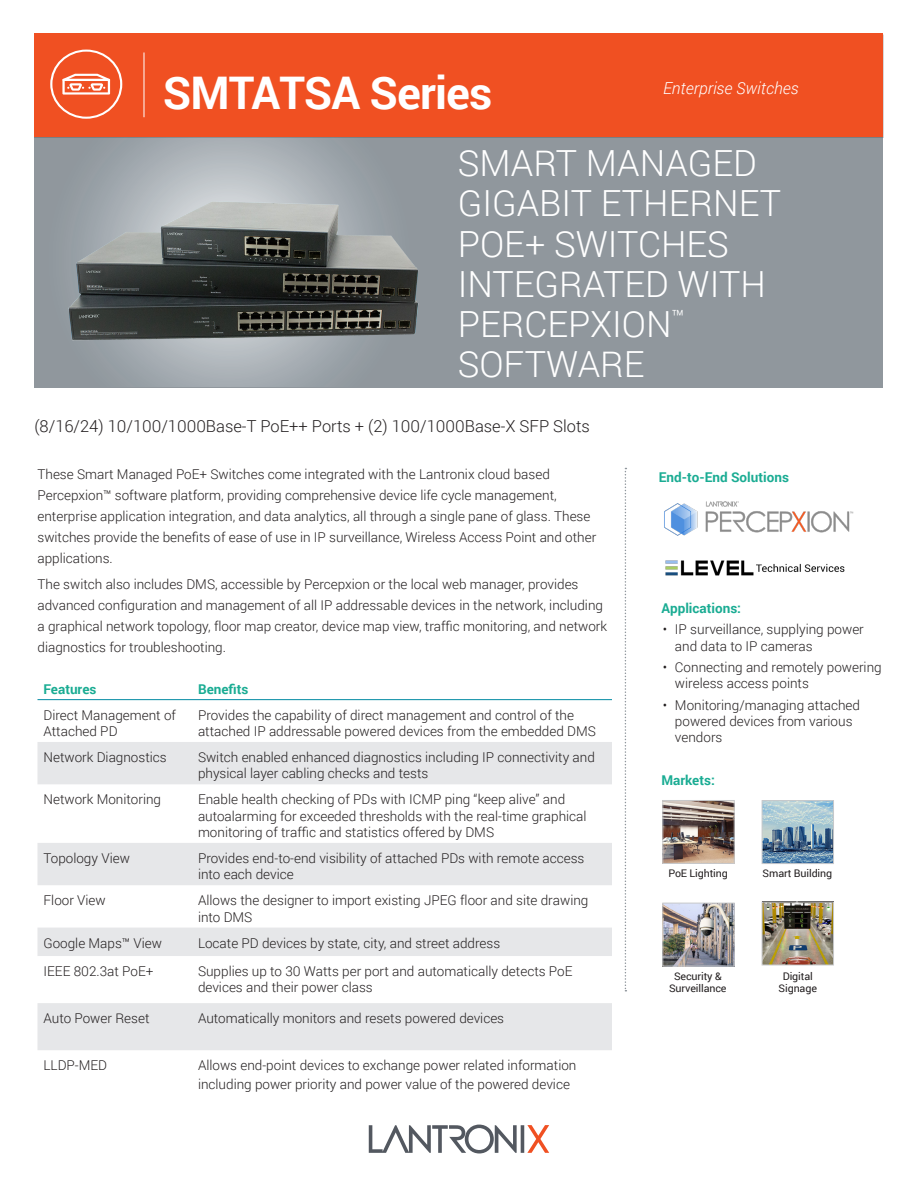
<style>
.page{position:relative;width:918px;height:1188px;background:#fff}
.page>*{position:absolute;margin:0;border:0;box-sizing:border-box;transform-origin:0 0}
.t1{font:700 45px "Roboto";letter-spacing:-.02em;color:#fff}
.t2{font:300 36px/40.2px "Roboto";color:#fff}
.t3{font:300 16.5px "Roboto";color:#231f20}
.t4{font:italic 300 16.5px "Roboto";color:#fff}
.body_text{font:300 13.5px/16.2px "Roboto";color:#231f20}
.green_sub{font:300 13.5px/21px "Roboto";color:#231f20}
.p1_sub2_grn_9_14__11_16_21{font:700 13.5px "Roboto";color:#1aac93}
.green_sub-2{font:700 13.5px "Roboto";color:#1aac93}
.p1_sm_captions__11-30-21{font:10.5px/12px "Roboto";letter-spacing:-.01em;color:#231f20;text-align:center}
</style>
<div class="page">
<svg style="left:369px;top:1125px;width:180px;height:28px"></svg>
<div style="left:34px;top:131px;width:850px;height:257px;background:#90979d"></div>
<svg style="left:100px;top:138px;width:258px;height:249px"></svg>
<svg style="left:625px;top:468px;width:1px;height:523px"></svg>
<div style="left:34px;top:33px;width:850px;height:104px;background:#f05022"></div>
<hr style="left:144px;top:52px;width:1px;height:65px;background:#fff">
<svg style="left:50px;top:50px;width:72px;height:69px"></svg>
<svg style="left:38px;top:742px;width:574px;height:308px;fill:#e6e7e9"></svg>
<hr style="left:38px;top:699px;width:154px;height:1px;background:#008aa3">
<hr style="left:192px;top:699px;width:420px;height:1px;background:#008aa3">
<img style="left:68px;top:188px;width:351px;height:167px">
<img style="left:664px;top:802px;width:69px;height:60px">
<div style="left:662px;top:800px;width:73px;height:64px;border:1px solid #c7c8ca"></div>
<img style="left:764px;top:802px;width:68px;height:60px">
<div style="left:762px;top:800px;width:72px;height:64px;border:1px solid #c7c8ca"></div>
<img style="left:764px;top:904px;width:68px;height:59px">
<div style="left:762px;top:902px;width:72px;height:63px;border:1px solid #c7c8ca"></div>
<img style="left:664px;top:905px;width:69px;height:59px">
<div style="left:662px;top:903px;width:73px;height:63px;border:1px solid #c7c8ca"></div>
<img style="left:664px;top:501px;width:190px;height:35px">
<img style="left:665px;top:560px;width:180px;height:16px">
<p class="t1" style="left:163px;top:61px;width:331px">SMTATSA Series</p>
<p class="t4" style="left:663px;top:77px;width:137px">Enterprise Switches</p>
<p class="t2" style="left:458px;top:142px;width:325px">SMART MANAGED<br>GIGABIT ETHERNET<br>POE+ SWITCHES<br>INTEGRATED WITH<br>PERCEPXION<sup>™<br></sup>SOFTWARE</p>
<p class="t3" style="left:34px;top:415px;width:557px">(8/16/24) 10/100/1000Base-T PoE++ Ports + (2) 100/1000Base-X SFP Slots</p>
<p class="green_sub" style="left:38px;top:463px;width:560px">These Smart Managed PoE+ Switches come integrated with the Lantronix cloud based Percepxion™ software platform, providing comprehensive device life cycle management, enterprise application integration, and data analytics, all through a single pane of glass. These switches provide the benefits of ease of use in IP surveillance, Wireless Access Point and other applications.</p>
<p class="green_sub" style="left:38px;top:573px;width:571px">The switch also includes DMS, accessible by Percepxion or the local web manager, provides advanced configuration and management of all IP addressable devices in the network, including a graphical network topology, floor map creator, device map view, traffic monitoring, and network diagnostics for troubleshooting.</p>
<p class="green_sub-2" style="left:44px;top:679px;width:54px">Features</p>
<p class="green_sub-2" style="left:198px;top:679px;width:52px">Benefits</p>
<p class="body_text" style="left:44px;top:706px;width:134px">Direct Management of</p>
<p class="body_text" style="left:44px;top:723px;width:76px">Attached PD</p>
<p class="body_text" style="left:198px;top:706px;width:399px">Provides the capability of direct management and control of the attached IP addressable powered devices from the embedded DMS</p>
<p class="body_text" style="left:44px;top:749px;width:125px">Network Diagnostics</p>
<p class="body_text" style="left:198px;top:749px;width:398px">Switch enabled enhanced diagnostics including IP connectivity and physical layer cabling checks and tests</p>
<p class="body_text" style="left:44px;top:791px;width:119px">Network Monitoring</p>
<p class="body_text" style="left:198px;top:791px;width:390px">Enable health checking of PDs with ICMP ping “keep alive” and autoalarming for exceeded thresholds with the real-time graphical monitoring of traffic and statistics offered by DMS</p>
<p class="body_text" style="left:44px;top:850px;width:88px">Topology View</p>
<p class="body_text" style="left:198px;top:850px;width:388px">Provides end-to-end visibility of attached PDs with remote access into each device</p>
<p class="body_text" style="left:44px;top:892px;width:64px">Floor View</p>
<p class="body_text" style="left:198px;top:892px;width:392px">Allows the designer to import existing JPEG floor and site drawing into DMS</p>
<p class="body_text" style="left:44px;top:934px;width:120px">Google Maps™ View</p>
<p class="body_text" style="left:198px;top:934px;width:304px">Locate PD devices by state, city, and street address</p>
<p class="body_text" style="left:44px;top:963px;width:112px">IEEE 802.3at PoE+</p>
<p class="body_text" style="left:198px;top:963px;width:376px">Supplies up to 30 Watts per port and automatically detects PoE devices and their power class</p>
<p class="body_text" style="left:44px;top:1010px;width:107px">Auto Power Reset</p>
<p class="body_text" style="left:198px;top:1010px;width:308px">Automatically monitors and resets powered devices</p>
<p class="body_text" style="left:44px;top:1057px;width:65px">LLDP-MED</p>
<p class="body_text" style="left:198px;top:1056px;width:380px;line-height:19px">Allows end-point devices to exchange power related information including power priority and power value of the powered device</p>
<p class="p1_sub2_grn_9_14__11_16_21" style="left:659px;top:468px;width:132px">End-to-End Solutions</p>
<p class="p1_sub2_grn_9_14__11_16_21" style="left:661px;top:598px;width:81px">Applications:</p>
<p class="green_sub" style="left:675px;top:621px;width:190px;line-height:16.2px;text-indent:-12px">• IP surveillance, supplying power and data to IP cameras</p>
<p class="green_sub" style="left:675px;top:659px;width:208px;line-height:16.2px;text-indent:-12px">• Connecting and remotely powering wireless access points</p>
<p class="green_sub" style="left:675px;top:697px;width:187px;line-height:16.2px;text-indent:-12px">• Monitoring/managing attached powered devices from various vendors</p>
<p class="p1_sub2_grn_9_14__11_16_21" style="left:661px;top:771px;width:55px">Markets:</p>
<p class="p1_sm_captions__11-30-21" style="left:668px;top:867px;width:61px">PoE Lighting</p>
<p class="p1_sm_captions__11-30-21" style="left:763px;top:867px;width:71px">Smart Building</p>
<p class="p1_sm_captions__11-30-21" style="left:669px;top:969px;width:59px">Security &amp;<br>Surveillance</p>
<p class="p1_sm_captions__11-30-21" style="left:779px;top:969px;width:40px">Digital<br>Signage</p>
</div>
